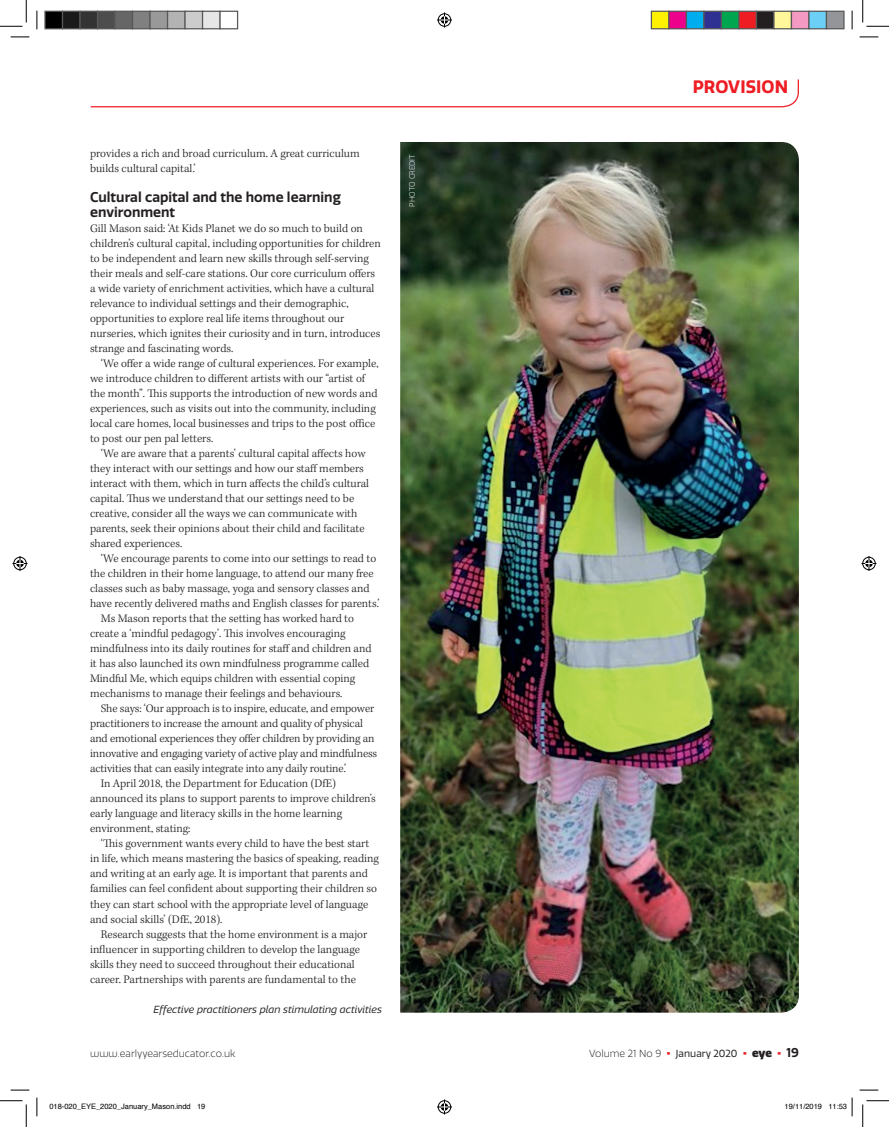
<style>
.page{position:relative;width:889px;height:1127px;background:#fff}
.page>*{position:absolute;margin:0;border:0;box-sizing:border-box;transform-origin:0 0}
.t1{font:700 17.5px "Quatro";letter-spacing:.005em;color:#ee1d23}
.t2{font:600 13.75px/15px "Quatro";color:#231f20}
.t3{font:300 11.88px/15px "Kepler Std";color:#231f20}
.t4{font:300 10px "Quatro";color:#231f20}
.t5{font:italic 10px "Quatro";color:#231f20}
.t6{font:7.5px "Helvetica";color:#000}
.t7{font:300 7.5px "Quatro";color:#fff}
.s1{font-weight:900;font-size:11.25px;color:#ee1d23}
.s2{font-weight:400}
.s3{font-weight:900;font-size:11.25px}
.s4{font-weight:600;font-size:12.5px}
</style>
<div class="page">
<img style="left:400px;top:142px;width:399px;height:870px">
<svg style="left:90px;top:79px;width:709px;height:29px"></svg>
<svg style="left:11px;top:36px;width:18px;height:2px"></svg>
<svg style="left:859px;top:36px;width:19px;height:2px"></svg>
<svg style="left:11px;top:1089px;width:18px;height:1px"></svg>
<svg style="left:859px;top:1089px;width:19px;height:1px"></svg>
<svg style="left:36px;top:11px;width:2px;height:18px"></svg>
<svg style="left:36px;top:1097px;width:2px;height:18px"></svg>
<svg style="left:851px;top:11px;width:2px;height:18px"></svg>
<svg style="left:0;top:0;width:27px;height:27px"></svg>
<svg style="left:0;top:1100px;width:27px;height:26px"></svg>
<svg style="left:862px;top:0;width:27px;height:27px"></svg>
<svg style="left:862px;top:1100px;width:27px;height:26px"></svg>
<svg style="left:437px;top:13px;width:15px;height:15px"></svg>
<svg style="left:437px;top:1099px;width:15px;height:15px"></svg>
<svg style="left:13px;top:556px;width:15px;height:15px"></svg>
<svg style="left:861px;top:556px;width:15px;height:15px"></svg>
<div style="left:45px;top:11px;width:18px;height:18px;background:#000"></div>
<div style="left:44px;top:11px;width:19px;height:18px;border:1px solid #595959"></div>
<div style="left:63px;top:11px;width:17px;height:18px;background:#1a1a1a"></div>
<div style="left:62px;top:11px;width:19px;height:18px;border:1px solid #595959"></div>
<div style="left:80px;top:11px;width:18px;height:18px;background:#333"></div>
<div style="left:79px;top:11px;width:19px;height:18px;border:1px solid #595959"></div>
<div style="left:98px;top:11px;width:17px;height:18px;background:#4d4d4d"></div>
<div style="left:97px;top:11px;width:19px;height:18px;border:1px solid #595959"></div>
<div style="left:115px;top:11px;width:18px;height:18px;background:#666"></div>
<div style="left:114px;top:11px;width:19px;height:18px;border:1px solid #595959"></div>
<div style="left:133px;top:11px;width:17px;height:18px;background:#808080"></div>
<div style="left:132px;top:11px;width:19px;height:18px;border:1px solid #595959"></div>
<div style="left:150px;top:11px;width:18px;height:18px;background:#999"></div>
<div style="left:149px;top:11px;width:19px;height:18px;border:1px solid #595959"></div>
<div style="left:168px;top:11px;width:17px;height:18px;background:#b3b3b3"></div>
<div style="left:167px;top:11px;width:19px;height:18px;border:1px solid #595959"></div>
<div style="left:185px;top:11px;width:18px;height:18px;background:#ccc"></div>
<div style="left:184px;top:11px;width:19px;height:18px;border:1px solid #595959"></div>
<div style="left:203px;top:11px;width:17px;height:18px;background:#e6e6e6"></div>
<div style="left:202px;top:11px;width:19px;height:18px;border:1px solid #595959"></div>
<div style="left:219px;top:11px;width:19px;height:18px;border:1px solid #595959"></div>
<div style="left:651px;top:11px;width:18px;height:18px;background:#fff101"></div>
<div style="left:651px;top:11px;width:18px;height:18px;border:1px solid #595959"></div>
<div style="left:669px;top:11px;width:17px;height:18px;background:#ed028c"></div>
<div style="left:668px;top:11px;width:19px;height:18px;border:1px solid #595959"></div>
<div style="left:686px;top:11px;width:18px;height:18px;background:#00aeef"></div>
<div style="left:686px;top:11px;width:18px;height:18px;border:1px solid #595959"></div>
<div style="left:704px;top:11px;width:17px;height:18px;background:#2e3092"></div>
<div style="left:703px;top:11px;width:19px;height:18px;border:1px solid #595959"></div>
<div style="left:721px;top:11px;width:18px;height:18px;background:#00a54f"></div>
<div style="left:721px;top:11px;width:18px;height:18px;border:1px solid #595959"></div>
<div style="left:739px;top:11px;width:17px;height:18px;background:#ee1d23"></div>
<div style="left:738px;top:11px;width:19px;height:18px;border:1px solid #595959"></div>
<div style="left:756px;top:11px;width:18px;height:18px;background:#231f20"></div>
<div style="left:756px;top:11px;width:18px;height:18px;border:1px solid #595959"></div>
<div style="left:774px;top:11px;width:17px;height:18px;background:#fff79a"></div>
<div style="left:773px;top:11px;width:19px;height:18px;border:1px solid #595959"></div>
<div style="left:791px;top:11px;width:18px;height:18px;background:#f499c2"></div>
<div style="left:791px;top:11px;width:18px;height:18px;border:1px solid #595959"></div>
<div style="left:809px;top:11px;width:17px;height:18px;background:#6bcff6"></div>
<div style="left:808px;top:11px;width:19px;height:18px;border:1px solid #595959"></div>
<div style="left:826px;top:11px;width:18px;height:18px;background:#939598"></div>
<div style="left:826px;top:11px;width:18px;height:18px;border:1px solid #595959"></div>
<svg style="left:851px;top:1097px;width:2px;height:18px"></svg>
<p class="t3" style="left:90px;top:146px;width:271px">provides a rich and broad curriculum. A great curriculum builds cultural capital.’</p>
<p class="t2" style="left:90px;top:190px;width:252px">Cultural capital and the home learning environment</p>
<p class="t3" style="left:90px;top:221px;width:292px">Gill Mason said: ‘At Kids Planet we do so much to build on children’s cultural capital, including opportunities for children to be independent and learn new skills through self-serving their meals and self-care stations. Our core curriculum offers a wide variety of enrichment activities, which have a cultural relevance to individual settings and their demographic, opportunities to explore real life items throughout our nurseries, which ignites their curiosity and in turn, introduces strange and fascinating words.</p>
<p class="t3" style="left:90px;top:356px;width:290px;text-indent:11px">‘We offer a wide range of cultural experiences. For example, we introduce children to different artists with our “artist of the month”. This supports the introduction of new words and experiences, such as visits out into the community, including local care homes, local businesses and trips to the post office to post our pen pal letters.</p>
<p class="t3" style="left:90px;top:446px;width:280px;text-indent:11px">‘We are aware that a parents’ cultural capital affects how they interact with our settings and how our staff members interact with them, which in turn affects the child’s cultural capital. Thus we understand that our settings need to be creative, consider all the ways we can communicate with parents, seek their opinions about their child and facilitate shared experiences.</p>
<p class="t3" style="left:101px;top:551px;width:277px">‘We encourage parents to come into our settings to read to</p>
<p class="t3" style="left:90px;top:566px;width:285px">the children in their home language, to attend our many free</p>
<p class="t3" style="left:90px;top:581px;width:281px">classes such as baby massage, yoga and sensory classes and</p>
<p class="t3" style="left:90px;top:596px;width:291px">have recently delivered maths and English classes for parents.’</p>
<p class="t3" style="left:101px;top:611px;width:255px">Ms Mason reports that the setting has worked hard to</p>
<p class="t3" style="left:90px;top:626px;width:257px">create a ‘mindful pedagogy’. This involves encouraging</p>
<p class="t3" style="left:90px;top:641px;width:283px">mindfulness into its daily routines for staff and children and</p>
<p class="t3" style="left:90px;top:656px;width:281px">it has also launched its own mindfulness programme called</p>
<p class="t3" style="left:90px;top:671px;width:267px">Mindful Me, which equips children with essential coping</p>
<p class="t3" style="left:90px;top:686px;width:254px">mechanisms to manage their feelings and behaviours.</p>
<p class="t3" style="left:101px;top:701px;width:275px">She says: ‘Our approach is to inspire, educate, and empower</p>
<p class="t3" style="left:90px;top:716px;width:274px">practitioners to increase the amount and quality of physical</p>
<p class="t3" style="left:90px;top:731px;width:286px">and emotional experiences they offer children by providing an</p>
<p class="t3" style="left:90px;top:746px;width:289px">innovative and engaging variety of active play and mindfulness</p>
<p class="t3" style="left:90px;top:761px;width:258px">activities that can easily integrate into any daily routine.’</p>
<p class="t3" style="left:101px;top:776px;width:237px">In April 2018, the Department for Education (DfE)</p>
<p class="t3" style="left:90px;top:791px;width:287px">announced its plans to support parents to improve children’s</p>
<p class="t3" style="left:90px;top:806px;width:253px">early language and literacy skills in the home learning</p>
<p class="t3" style="left:90px;top:821px;width:102px">environment, stating:</p>
<p class="t3" style="left:101px;top:836px;width:270px">‘This government wants every child to have the best start</p>
<p class="t3" style="left:90px;top:851px;width:290px">in life, which means mastering the basics of speaking, reading</p>
<p class="t3" style="left:90px;top:866px;width:279px">and writing at an early age. It is important that parents and</p>
<p class="t3" style="left:90px;top:881px;width:289px">families can feel confident about supporting their children so</p>
<p class="t3" style="left:90px;top:896px;width:280px">they can start school with the appropriate level of language</p>
<p class="t3" style="left:90px;top:911px;width:134px">and social skills’ (DfE, 2018).</p>
<p class="t3" style="left:101px;top:926px;width:268px">Research suggests that the home environment is a major</p>
<p class="t3" style="left:90px;top:941px;width:271px">influencer in supporting children to develop the language</p>
<p class="t3" style="left:90px;top:956px;width:266px">skills they need to succeed throughout their educational</p>
<p class="t3" style="left:90px;top:971px;width:267px">career. Partnerships with parents are fundamental to the</p>
<p class="t5" style="left:154px;top:1003px;width:230px">Effective practitioners plan stimulating activities</p>
<p class="t7" style="left:408px;top:206px;width:54px;rotate:-90deg">PHOTO CREDIT</p>
<h1 class="t1" style="left:693px;top:76px;width:97px">PROVISION</h1>
<p class="t4" style="left:90px;top:1047px;width:147px">www.earlyyearseducator.co.uk</p>
<p class="t4" style="left:589px;top:1047px;width:211px">Volume 21 No 9 <span class="s1">•</span> <span class="s2">January 2020</span> <span class="s1">•</span> <span class="s3">eye</span> <span class="s1">•</span> <span class="s4">19</span></p>
<p class="t6" style="left:49px;top:1100px;width:157px">018-020_EYE_2020_January_Mason.indd 19</p>
<p class="t6" style="left:784px;top:1100px;width:64px">19/11/2019 11:53</p>
</div>
